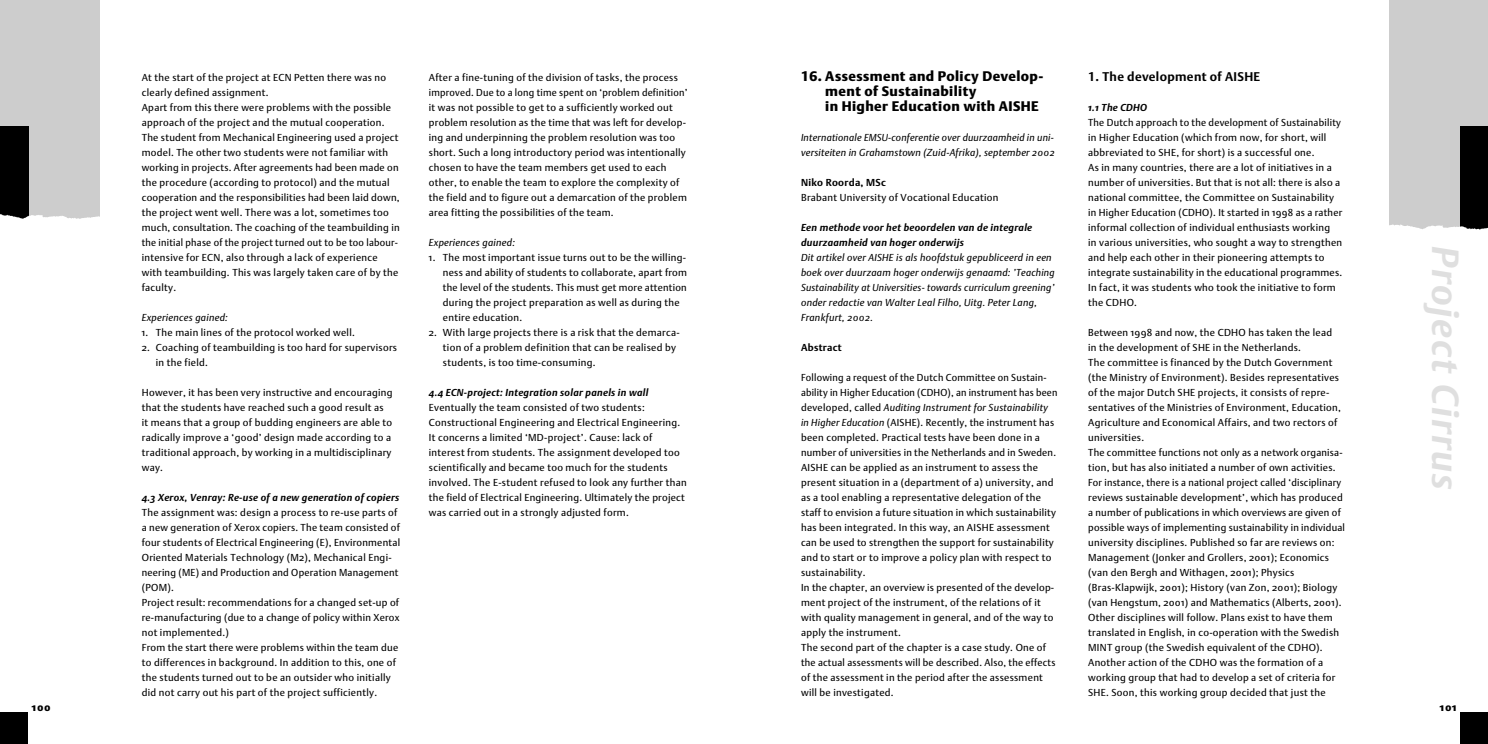
<style>
.page{position:relative;width:1488px;height:744px;background:#fff}
.page>*{position:absolute;margin:0;border:0;box-sizing:border-box;transform-origin:0 0}
.t1{font:italic 700 37.5px "DTL Argo T";letter-spacing:.05em;color:#dfdfdf}
.t2{font:13.75px/15px "DTL Argo T Black";letter-spacing:.03em;color:#000}
.t3{font:700 12.5px "DTL Argo T";letter-spacing:.03em;color:#000}
.t4{font:10.62px "DTL Argo ST Black";letter-spacing:.06em;color:#000}
.t5{font:10px/15px "DTL Argo ST";letter-spacing:.03em;color:#000}
.t6{font:10px/15px "DTL Argo ST";letter-spacing:.03em;color:#000;scale:.96 1}
.t7{font:italic 10px/15px "DTL Argo ST";letter-spacing:.03em;color:#000}
.t8{font:italic 700 10px/15px "DTL Argo ST";letter-spacing:.03em;color:#000}
.t9{font:700 10px "DTL Argo ST";letter-spacing:.03em;color:#000}
.s1{font-style:italic}
</style>
<div class="page">
<div style="left:0;top:0;width:99px;height:219px;background:#cdcdcd"></div>
<div style="left:0;top:126px;width:28px;height:93px;background:#000"></div>
<div style="left:0;top:712px;width:28px;height:32px;background:#000"></div>
<div style="left:1460px;top:712px;width:28px;height:32px;background:#000"></div>
<div style="left:1460px;top:126px;width:28px;height:104px;background:#000"></div>
<p class="t4" style="left:32px;top:704px;width:20px">100</p>
<p class="t5" style="left:142px;top:72px;width:259px">At the start of the project at ECN Petten there was no clearly defined assignment.<br>Apart from this there were problems with the possible approach of the project and the mutual cooperation.<br>The student from Mechanical Engineering used a project model. The other two students were not familiar with working in projects. After agreements had been made on the procedure (according to protocol) and the mutual cooperation and the responsibilities had been laid down, the project went well. There was a lot, sometimes too much, consultation. The coaching of the teambuilding in the initial phase of the project turned out to be too labour&shy;intensive for ECN, also through a lack of experience with teambuilding. This was largely taken care of by the faculty.</p>
<p class="t7" style="left:142px;top:312px;width:88px">Experiences gained:</p>
<p class="t5" style="left:142px;top:327px;width:215px">1. The main lines of the protocol worked well.</p>
<p class="t5" style="left:156px;top:342px;width:243px;text-indent:-14px">2. Coaching of teambuilding is too hard for supervisors in the field.</p>
<p class="t5" style="left:142px;top:387px;width:252px">However, it has been very instructive and encouraging that the students have reached such a good result as it means that a group of budding engineers are able to radically improve a ‘good’ design made according to a traditional approach, by working in a multidisciplinary way.</p>
<p class="t8" style="left:142px;top:491px;width:259px">4.3 Xerox, Venray: Re-use of a new generation of copiers</p>
<p class="t5" style="left:142px;top:507px;width:260px">The assignment was: design a process to re-use parts of a new generation of Xerox copiers. The team consisted of four students of Electrical Engineering (E), Environmental Oriented Materials Technology (M2), Mechanical Engi&shy;neering (ME) and Production and Operation Management (POM).<br>Project result: recommendations for a changed set-up of re-manufacturing (due to a change of policy within Xerox not implemented.)<br>From the start there were problems within the team due to differences in background. In addition to this, one of the students turned out to be an outsider who initially did not carry out his part of the project sufficiently.</p>
<p class="t5" style="left:429px;top:72px;width:260px">After a fine-tuning of the division of tasks, the process improved. Due to a long time spent on ‘problem definition’ it was not possible to get to a sufficiently worked out problem resolution as the time that was left for develop&shy;ing and underpinning the problem resolution was too short. Such a long introductory period was intentionally chosen to have the team members get used to each other, to enable the team to explore the complexity of the field and to figure out a demarcation of the problem area fitting the possibilities of the team.</p>
<p class="t7" style="left:429px;top:237px;width:88px">Experiences gained:</p>
<p class="t5" style="left:443px;top:252px;width:246px;text-indent:-14px">1. The most important issue turns out to be the willing&shy;ness and ability of students to collaborate, apart from the level of the students. This must get more attention during the project preparation as well as during the entire education.</p>
<p class="t5" style="left:443px;top:327px;width:238px;text-indent:-14px">2. With large projects there is a risk that the demarca&shy;tion of a problem definition that can be realised by students, is too time-consuming.</p>
<p class="t8" style="left:429px;top:386px;width:221px">4.4 ECN-project: Integration solar panels in wall</p>
<p class="t5" style="left:429px;top:402px;width:259px">Eventually the team consisted of two students:<br>Constructional Engineering and Electrical Engineering.<br>It concerns a limited ‘MD-project’. Cause: lack of interest from students. The assignment developed too scientifically and became too much for the students involved. The E-student refused to look any further than the field of Electrical Engineering. Ultimately the project was carried out in a strongly adjusted form.</p>
<h2 class="t2" style="left:825px;top:70px;width:220px;text-indent:-24px">16. Assessment and Policy Develop&shy;ment of Sustainability<br>in Higher Education with AISHE</h2>
<p class="t7" style="left:801px;top:132px;width:255px">Internationale EMSU-conferentie over duurzaamheid in uni&shy;versiteiten in Grahamstown (Zuid-Afrika), september 2002</p>
<p class="t9" style="left:801px;top:179px;width:86px">Niko Roorda, MSc</p>
<p class="t5" style="left:801px;top:192px;width:199px">Brabant University of Vocational Education</p>
<p class="t8" style="left:801px;top:221px;width:233px">Een methode voor het beoordelen van de integrale duurzaamheid van hoger onderwijs</p>
<p class="t7" style="left:801px;top:252px;width:255px">Dit artikel over AISHE is als hoofdstuk gepubliceerd in een boek over duurzaam hoger onderwijs genaamd: ’Teaching Sustainability at Universities- towards curriculum greening’ onder redactie van Walter Leal Filho, Uitg. Peter Lang, Frankfurt, 2002.</p>
<p class="t9" style="left:801px;top:344px;width:42px">Abstract</p>
<p class="t6" style="left:801px;top:372px;width:268px">Following a request of the Dutch Committee on Sustain&shy;ability in Higher Education (CDHO), an instrument has been developed, called <span class="s1">Auditing Instrument for Sustainability in Higher Education</span> (AISHE). Recently, the instrument has been completed. Practical tests have been done in a number of universities in the Netherlands and in Sweden.<br>AISHE can be applied as an instrument to assess the present situation in a (department of a) university, and as a tool enabling a representative delegation of the staff to envision a future situation in which sustainability has been integrated. In this way, an AISHE assessment can be used to strengthen the support for sustainability and to start or to improve a policy plan with respect to sustainability.<br>In the chapter, an overview is presented of the develop&shy;ment project of the instrument, of the relations of it with quality management in general, and of the way to apply the instrument.<br>The second part of the chapter is a case study. One of the actual assessments will be described. Also, the effects of the assessment in the period after the assessment will be investigated.</p>
<p class="t3" style="left:1088px;top:72px;width:173px">1. The development of AISHE</p>
<p class="t8" style="left:1088px;top:101px;width:60px">1.1 The CDHO</p>
<p class="t5" style="left:1088px;top:117px;width:256px">The Dutch approach to the development of Sustainability in Higher Education (which from now, for short, will abbreviated to SHE, for short) is a successful one.<br>As in many countries, there are a lot of initiatives in a number of universities. But that is not all: there is also a national committee, the Committee on Sustainability in Higher Education (CDHO). It started in 1998 as a rather informal collection of individual enthusiasts working<br>in various universities, who sought a way to strengthen and help each other in their pioneering attempts to integrate sustainability in the educational programmes.<br>In fact, it was students who took the initiative to form the CDHO.</p>
<p class="t5" style="left:1088px;top:327px;width:258px">Between 1998 and now, the CDHO has taken the lead<br>in the development of SHE in the Netherlands.<br>The committee is financed by the Dutch Government (the Ministry of Environment). Besides representatives of the major Dutch SHE projects, it consists of repre&shy;sentatives of the Ministries of Environment, Education, Agriculture and Economical Affairs, and two rectors of universities.<br>The committee functions not only as a network organisa&shy;tion, but has also initiated a number of own activities.<br>For instance, there is a national project called ‘disciplinary reviews sustainable development’, which has produced a number of publications in which overviews are given of possible ways of implementing sustainability in individual university disciplines. Published so far are reviews on:<br>Management (Jonker and Grollers, 2001); Economics (van den Bergh and Withagen, 2001); Physics (Bras-Klapwijk, 2001); History (van Zon, 2001); Biology (van Hengstum, 2001) and Mathematics (Alberts, 2001).<br>Other disciplines will follow. Plans exist to have them translated in English, in co-operation with the Swedish MINT group (the Swedish equivalent of the CDHO).<br>Another action of the CDHO was the formation of a working group that had to develop a set of criteria for SHE. Soon, this working group decided that just the</p>
<h1 class="t1" style="left:1458px;top:246px;width:245px;rotate:90deg">Project Cirrus</h1>
<p class="t4" style="left:1439px;top:704px;width:18px">101</p>
</div>
